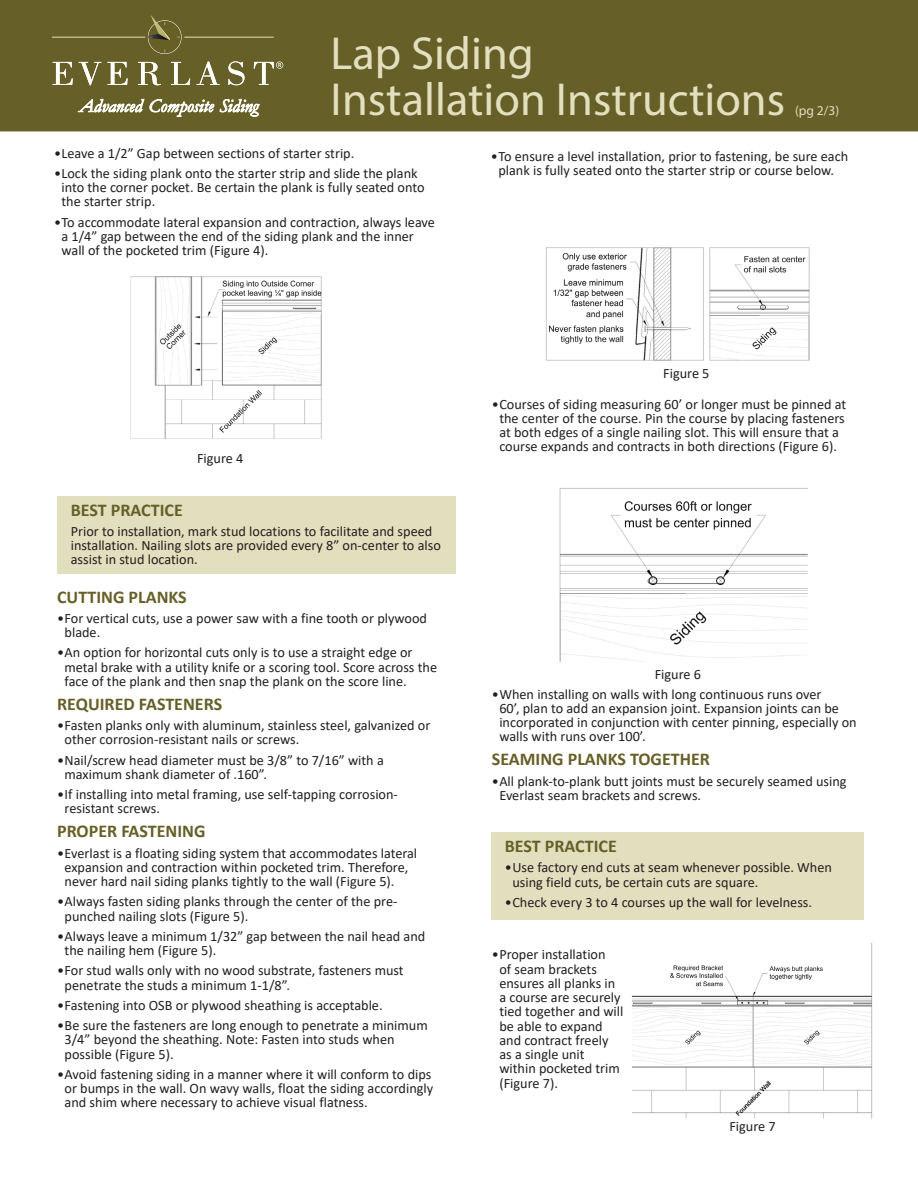
<style>
.page{position:relative;width:918px;height:1188px;background:#fff}
.page>*{position:absolute;margin:0;border:0;box-sizing:border-box;transform-origin:0 0}
.t1{font:46.5px/46.5px "Myriad Pro";color:#e2dfbe}
.t2{font:italic 18.75px "Garamond";letter-spacing:.005em;color:#fff}
.t3{font:700 18px "Calibri";color:#665f27}
.t4{font:14.25px/14.2px "Calibri";color:#231f20}
.t5{font:13.5px "Myriad Pro";color:#e2dfbe}
</style>
<div class="page">
<div style="left:1px;top:0;width:916px;height:130px;background:#665f27"></div>
<div style="left:148px;top:21px;width:33px;height:33px;border:1px solid #fff;border-radius:50%"></div>
<div style="left:148px;top:21px;width:33px;height:32px;background:#666027;border-radius:50%"></div>
<hr style="left:185px;top:37px;width:88px;height:1px;background:#e2dfbe">
<svg style="left:148px;top:15px;width:22px;height:25px"></svg>
<hr style="left:52px;top:37px;width:93px;height:1px;background:#e2dfbe">
<svg style="left:53px;top:62px;width:20px;height:23px"></svg>
<svg style="left:79px;top:62px;width:22px;height:23px"></svg>
<svg style="left:107px;top:62px;width:21px;height:23px"></svg>
<svg style="left:138px;top:62px;width:23px;height:23px"></svg>
<svg style="left:171px;top:62px;width:19px;height:23px"></svg>
<svg style="left:197px;top:62px;width:23px;height:23px"></svg>
<svg style="left:228px;top:61px;width:17px;height:24px"></svg>
<svg style="left:254px;top:61px;width:29px;height:24px"></svg>
<hr style="left:0;top:0;width:1px;height:131px;background:#665f27">
<hr style="left:917px;top:0;width:1px;height:131px;background:#665f27">
<hr style="left:0;top:130px;width:918px;height:1px;background:#665f27">
<img style="left:631px;top:942px;width:241px;height:177px">
<div style="left:57px;top:496px;width:399px;height:78px;background:#e2dfbe"></div>
<div style="left:491px;top:833px;width:373px;height:87px;background:#e2dfbe"></div>
<img style="left:130px;top:276px;width:192px;height:163px">
<img style="left:545px;top:247px;width:265px;height:114px">
<img style="left:559px;top:488px;width:249px;height:174px">
<h2 class="t2" style="left:80px;top:93px;width:180px">Advanced Composite Siding</h2>
<h1 class="t1" style="left:330px;top:29px;width:456px">Lap Siding<br>Installation Instructions</h1>
<p class="t5" style="left:795px;top:102px;width:46px">(pg 2/3)</p>
<p class="t4" style="left:54px;top:145px;width:302px">•Leave a 1/2” Gap between sections of starter strip.</p>
<p class="t4" style="left:62px;top:166px;width:365px;text-indent:-8px">•Lock the siding plank onto the starter strip and slide the plank into the corner pocket. Be certain the plank is fully seated onto the starter strip.</p>
<p class="t4" style="left:61px;top:214px;width:375px;text-indent:-7px">•To accommodate lateral expansion and contraction, always leave a 1/4” gap between the end of the siding plank and the inner wall of the pocketed trim (Figure 4).</p>
<p class="t4" style="left:197px;top:451px;width:48px">Figure 4</p>
<p class="t3" style="left:71px;top:497px;width:114px">BEST PRACTICE</p>
<p class="t4" style="left:71px;top:524px;width:372px">Prior to installation, mark stud locations to facilitate and speed installation. Nailing slots are provided every 8” on-center to also assist in stud location.</p>
<p class="t3" style="left:57px;top:584px;width:131px">CUTTING PLANKS</p>
<p class="t4" style="left:65px;top:611px;width:364px;text-indent:-7px">•For vertical cuts, use a power saw with a fine tooth or plywood blade.</p>
<p class="t4" style="left:65px;top:645px;width:374px;text-indent:-7px">•An option for horizontal cuts only is to use a straight edge or metal brake with a utility knife or a scoring tool. Score across the face of the plank and then snap the plank on the score line.</p>
<p class="t3" style="left:57px;top:691px;width:167px">REQUIRED FASTENERS</p>
<p class="t4" style="left:65px;top:718px;width:367px;text-indent:-7px">•Fasten planks only with aluminum, stainless steel, galvanized or other corrosion-resistant nails or screws.</p>
<p class="t4" style="left:65px;top:752px;width:321px;text-indent:-7px">•Nail/screw head diameter must be 3/8” to 7/16” with a maximum shank diameter of .160”.</p>
<p class="t4" style="left:65px;top:787px;width:335px;text-indent:-8px">•If installing into metal framing, use self-tapping corrosion&shy;resistant screws.</p>
<p class="t3" style="left:57px;top:819px;width:150px">PROPER FASTENING</p>
<p class="t4" style="left:65px;top:845px;width:354px;text-indent:-7px">•Everlast is a floating siding system that accommodates lateral expansion and contraction within pocketed trim. Therefore, never hard nail siding planks tightly to the wall (Figure 5).</p>
<p class="t4" style="left:65px;top:894px;width:334px;text-indent:-8px">•Always fasten siding planks through the center of the pre&shy;punched nailing slots (Figure 5).</p>
<p class="t4" style="left:65px;top:929px;width:362px;text-indent:-8px">•Always leave a minimum 1/32” gap between the nail head and the nailing hem (Figure 5).</p>
<p class="t4" style="left:65px;top:963px;width:341px;text-indent:-7px">•For stud walls only with no wood substrate, fasteners must penetrate the studs a minimum 1-1/8”.</p>
<p class="t4" style="left:57px;top:998px;width:327px">•Fastening into OSB or plywood sheathing is acceptable.</p>
<p class="t4" style="left:65px;top:1018px;width:365px;text-indent:-7px">•Be sure the fasteners are long enough to penetrate a minimum<br>3/4” beyond the sheathing. Note: Fasten into studs when possible (Figure 5).</p>
<p class="t4" style="left:65px;top:1067px;width:370px;text-indent:-7px">•Avoid fastening siding in a manner where it will conform to dips or bumps in the wall. On wavy walls, float the siding accordingly and shim where necessary to achieve visual flatness.</p>
<p class="t4" style="left:491px;top:149px;width:359px;text-align:center">•To ensure a level installation, prior to fastening, be sure each plank is fully seated onto the starter strip or course below.</p>
<p class="t4" style="left:663px;top:366px;width:48px">Figure 5</p>
<p class="t4" style="left:492px;top:396px;width:356px;text-align:center">•Courses of siding measuring 60’ or longer must be pinned at the center of the course. Pin the course by placing fasteners at both edges of a single nailing slot. This will ensure that a course expands and contracts in both directions (Figure 6).</p>
<p class="t4" style="left:655px;top:667px;width:48px">Figure 6</p>
<p class="t4" style="left:499px;top:687px;width:359px;text-indent:-7px">•When installing on walls with long continuous runs over<br>60’, plan to add an expansion joint. Expansion joints can be incorporated in conjunction with center pinning, especially on walls with runs over 100’.</p>
<p class="t3" style="left:492px;top:747px;width:220px">SEAMING PLANKS TOGETHER</p>
<p class="t4" style="left:499px;top:774px;width:349px;text-indent:-7px">•All plank-to-plank butt joints must be securely seamed using<br>Everlast seam brackets and screws.</p>
<p class="t3" style="left:505px;top:833px;width:114px">BEST PRACTICE</p>
<p class="t4" style="left:512px;top:860px;width:321px;text-indent:-7px">•Use factory end cuts at seam whenever possible. When using field cuts, be certain cuts are square.</p>
<p class="t4" style="left:505px;top:895px;width:309px">•Check every 3 to 4 courses up the wall for levelness.</p>
<p class="t4" style="left:499px;top:947px;width:126px;text-indent:-7px">•Proper installation<br>of seam brackets ensures all planks in a course are securely tied together and will be able to expand and contract freely as a single unit within pocketed trim (Figure 7).</p>
<p class="t4" style="left:729px;top:1119px;width:48px">Figure 7</p>
</div>
